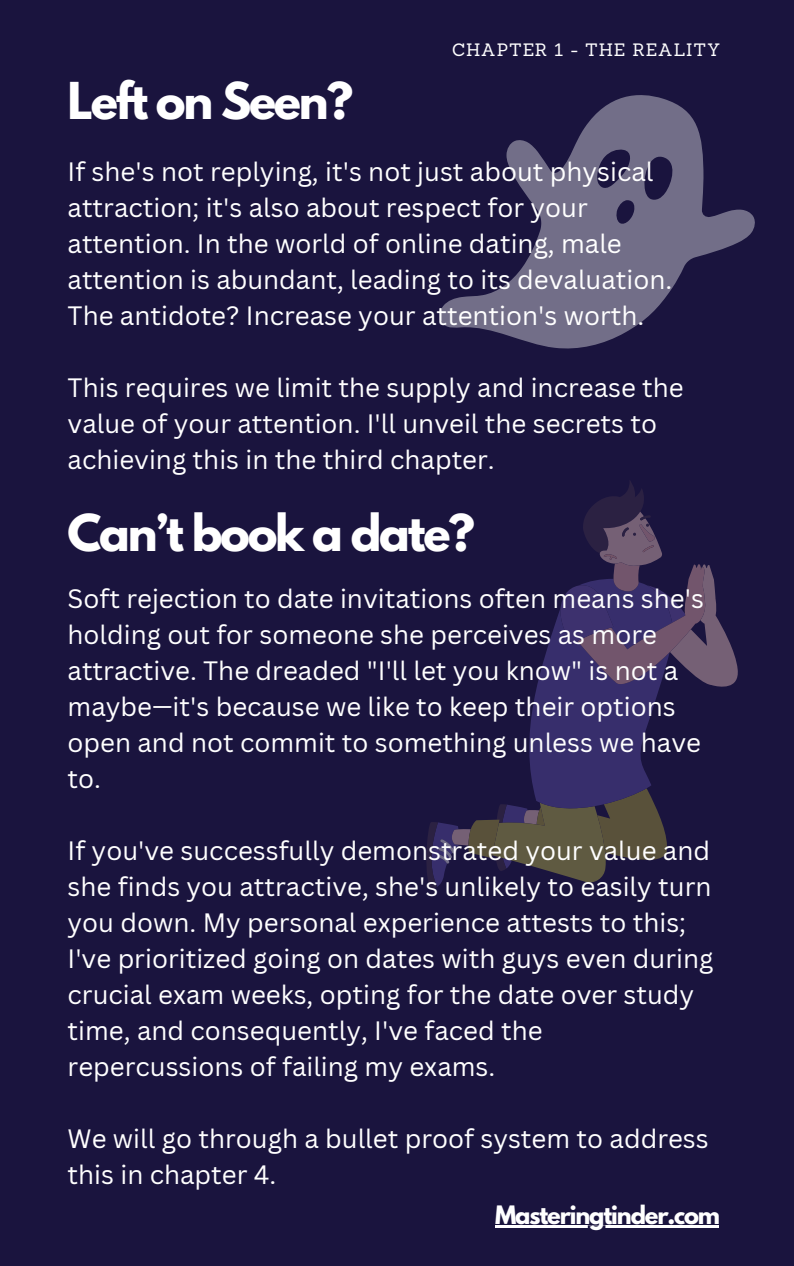
<style>
.page{position:relative;width:794px;height:1266px;background:#fff}
.page>*{position:absolute;margin:0;border:0;box-sizing:border-box;transform-origin:0 0}
.t1{font:700 45px "League Spartan";letter-spacing:-.05em;color:#fff}
.t2{font:25.88px/36px "Canva Sans";color:#fff}
.t3{font:700 22.5px "League Spartan";letter-spacing:-.05em;color:#fff}
.t4{font:17.4px "Sanchez";letter-spacing:.05em;color:#fff}
</style>
<div class="page">
<div style="left:0;top:0;width:793px;height:1266px;background:#1a143e"></div>
<svg style="left:440px;top:95px;width:314px;height:253px"></svg>
<svg style="left:426px;top:481px;width:312px;height:408px"></svg>
<hr style="left:495px;top:1225px;width:223px;height:2px;background:#fff">
<h1 class="t1" style="left:68px;top:78px;width:287px">Left on Seen?</h1>
<p class="t4" style="left:452px;top:39px;width:269px">CHAPTER 1 - THE REALITY</p>
<p class="t2" style="left:68px;top:153px;width:606px">If she's not replying, it's not just about physical attraction; it's also about respect for your attention. In the world of online dating, male attention is abundant, leading to its devaluation.<br>The antidote? Increase your attention's worth.</p>
<p class="t2" style="left:68px;top:369px;width:617px">This requires we limit the supply and increase the value of your attention. I'll unveil the secrets to achieving this in the third chapter.</p>
<h1 class="t1" style="left:68px;top:510px;width:409px">Can’t book a date?</h1>
<p class="t2" style="left:68px;top:580px;width:637px">Soft rejection to date invitations often means she's holding out for someone she perceives as more attractive. The dreaded "I'll let you know" is not a maybe—it's because we like to keep their options open and not commit to something unless we have to.</p>
<p class="t2" style="left:68px;top:832px;width:647px">If you've successfully demonstrated your value and she finds you attractive, she's unlikely to easily turn you down. My personal experience attests to this; I've prioritized going on dates with guys even during crucial exam weeks, opting for the date over study time, and consequently, I've faced the repercussions of failing my exams.</p>
<p class="t2" style="left:68px;top:1120px;width:642px">We will go through a bullet proof system to address this in chapter 4.</p>
<p class="t3" style="left:495px;top:1204px;width:226px">Masteringtinder.com</p>
</div>
